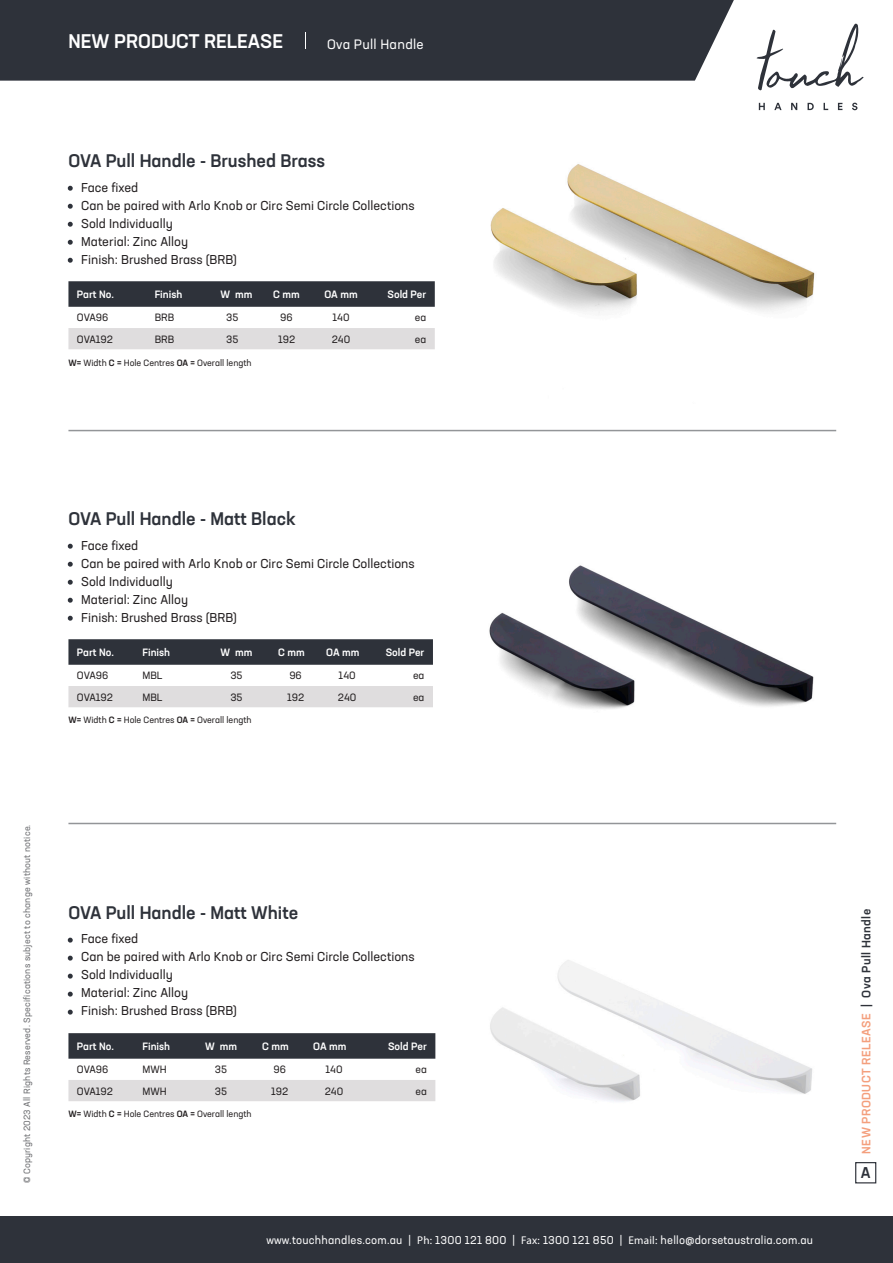
<style>
.page{position:relative;width:893px;height:1263px;background:#fff}
.page>*{position:absolute;margin:0;border:0;box-sizing:border-box;transform-origin:0 0}
.t1{font:500 19.5px "Neusa Next Std";color:#fff}
.Product_Heading{font:500 18px "Neusa Next Std";color:#2e323a}
.t2{font:500 15.45px "Neusa Next Std";color:#2e323a}
.t3{font:13.5px "Neusa Next Std";letter-spacing:.02em;color:#fff}
.t4{font:12.75px "Neusa Next Std";color:#231f20}
.t5{font:500 12px "Neusa Next Std";letter-spacing:.035em;color:#f49f7d}
.t6{font:11.25px "Neusa Next Std";letter-spacing:.02em;color:#fff}
.t7{font:10.5px "Neusa Next Std";color:#231f20}
.Table_Heading{font:500 10.5px "Neusa Next Std";color:#fff}
.t8{font:9px "Neusa Next Std";color:#231f20}
.t9{font:9px "Neusa Next Std";letter-spacing:.02em;color:#6c6d70}
.s1{font-family:"Myriad Pro";color:#2e323a}
.s2{font-weight:500}
.s3{font-family:"Myriad Pro"}
.s4{color:#2e323a}
</style>
<div class="page">
<div style="left:0;top:0;width:734px;height:81px;background:#2e323a"></div>
<svg style="left:305px;top:32px;width:1px;height:16px"></svg>
<div style="left:855px;top:1162px;width:21px;height:21px;border:1px solid #2e323a"></div>
<div style="left:0;top:1216px;width:893px;height:47px;background:#2e323a"></div>
<svg style="left:759px;top:103px;width:6px;height:7px"></svg>
<svg style="left:774px;top:103px;width:7px;height:7px"></svg>
<svg style="left:791px;top:103px;width:6px;height:7px"></svg>
<svg style="left:807px;top:103px;width:7px;height:7px"></svg>
<svg style="left:824px;top:103px;width:4px;height:7px"></svg>
<svg style="left:838px;top:103px;width:4px;height:7px"></svg>
<svg style="left:852px;top:103px;width:5px;height:7px"></svg>
<svg style="left:756px;top:24px;width:108px;height:66px"></svg>
<svg style="left:68px;top:281px;width:367px;height:26px;background:#32363d"></svg>
<div style="left:68px;top:328px;width:367px;height:21px;background:#dfddde"></div>
<svg style="left:68px;top:639px;width:365px;height:26px;background:#32363d"></svg>
<div style="left:68px;top:686px;width:365px;height:21px;background:#dfddde"></div>
<svg style="left:68px;top:1033px;width:367px;height:26px;background:#32363d"></svg>
<div style="left:68px;top:1080px;width:367px;height:21px;background:#dfddde"></div>
<img style="left:489px;top:565px;width:325px;height:144px">
<img style="left:490px;top:164px;width:325px;height:149px">
<img style="left:490px;top:960px;width:322px;height:142px">
<hr style="left:68px;top:430px;width:768px;height:1px;background:#939598">
<hr style="left:68px;top:823px;width:768px;height:1px;background:#939598">
<h1 class="t1" style="left:68px;top:29px;width:216px">NEW PRODUCT RELEASE</h1>
<p class="t3" style="left:327px;top:36px;width:98px">Ova Pull Handle</p>
<p class="Product_Heading" style="left:68px;top:149px;width:258px">OVA Pull Handle - Brushed Brass</p>
<p class="t4" style="left:68px;top:179px;width:71px"><span class="s1">•</span> Face fixed</p>
<p class="t4" style="left:68px;top:197px;width:348px"><span class="s1">•</span> Can be paired with Arlo Knob or Circ Semi Circle Collections</p>
<p class="t4" style="left:68px;top:215px;width:106px"><span class="s1">•</span> Sold Individually</p>
<p class="t4" style="left:68px;top:233px;width:121px"><span class="s1">•</span> Material: Zinc Alloy</p>
<p class="t4" style="left:68px;top:251px;width:170px"><span class="s1">•</span> Finish: Brushed Brass (BRB)</p>
<p class="Table_Heading" style="left:77px;top:288px;width:38px">Part No.</p>
<p class="Table_Heading" style="left:155px;top:288px;width:29px">Finish</p>
<p class="Table_Heading" style="left:221px;top:288px;width:33px">W mm</p>
<p class="Table_Heading" style="left:273px;top:288px;width:28px">C mm</p>
<p class="Table_Heading" style="left:324px;top:288px;width:35px">OA mm</p>
<p class="Table_Heading" style="left:387px;top:288px;width:40px">Sold Per</p>
<p class="t7" style="left:77px;top:311px;width:33px">OVA96</p>
<p class="t7" style="left:155px;top:311px;width:21px">BRB</p>
<p class="t7" style="left:226px;top:311px;width:14px">35</p>
<p class="t7" style="left:280px;top:311px;width:14px">96</p>
<p class="t7" style="left:332px;top:311px;width:19px">140</p>
<p class="t7" style="left:415px;top:311px;width:13px">ea</p>
<p class="t7" style="left:77px;top:332px;width:38px">OVA192</p>
<p class="t7" style="left:155px;top:332px;width:21px">BRB</p>
<p class="t7" style="left:226px;top:332px;width:14px">35</p>
<p class="t7" style="left:278px;top:332px;width:19px">192</p>
<p class="t7" style="left:332px;top:332px;width:20px">240</p>
<p class="t7" style="left:415px;top:332px;width:13px">ea</p>
<p class="t8" style="left:68px;top:357px;width:185px"><span class="s2">W=</span> Width <span class="s2">C =</span> Hole Centres <span class="s2">OA =</span> Overall length</p>
<p class="Product_Heading" style="left:68px;top:507px;width:229px">OVA Pull Handle - Matt Black</p>
<p class="t4" style="left:68px;top:537px;width:71px"><span class="s1">•</span> Face fixed</p>
<p class="t4" style="left:68px;top:555px;width:348px"><span class="s1">•</span> Can be paired with Arlo Knob or Circ Semi Circle Collections</p>
<p class="t4" style="left:68px;top:573px;width:106px"><span class="s1">•</span> Sold Individually</p>
<p class="t4" style="left:68px;top:591px;width:121px"><span class="s1">•</span> Material: Zinc Alloy</p>
<p class="t4" style="left:68px;top:609px;width:170px"><span class="s1">•</span> Finish: Brushed Brass (BRB)</p>
<p class="Table_Heading" style="left:77px;top:646px;width:38px">Part No.</p>
<p class="Table_Heading" style="left:142px;top:646px;width:29px">Finish</p>
<p class="Table_Heading" style="left:221px;top:646px;width:33px">W mm</p>
<p class="Table_Heading" style="left:278px;top:646px;width:28px">C mm</p>
<p class="Table_Heading" style="left:326px;top:646px;width:35px">OA mm</p>
<p class="Table_Heading" style="left:386px;top:646px;width:40px">Sold Per</p>
<p class="t7" style="left:77px;top:669px;width:33px">OVA96</p>
<p class="t7" style="left:142px;top:669px;width:22px">MBL</p>
<p class="t7" style="left:230px;top:669px;width:14px">35</p>
<p class="t7" style="left:289px;top:669px;width:14px">96</p>
<p class="t7" style="left:339px;top:669px;width:19px">140</p>
<p class="t7" style="left:413px;top:669px;width:13px">ea</p>
<p class="t7" style="left:77px;top:690px;width:38px">OVA192</p>
<p class="t7" style="left:142px;top:690px;width:22px">MBL</p>
<p class="t7" style="left:230px;top:690px;width:14px">35</p>
<p class="t7" style="left:287px;top:690px;width:19px">192</p>
<p class="t7" style="left:338px;top:690px;width:20px">240</p>
<p class="t7" style="left:413px;top:690px;width:13px">ea</p>
<p class="t8" style="left:68px;top:714px;width:185px"><span class="s2">W=</span> Width <span class="s2">C =</span> Hole Centres <span class="s2">OA =</span> Overall length</p>
<p class="t9" style="left:22px;top:1183px;width:360px;rotate:-90deg">© Copyright 2023 All Rights Reserved. Specifications subject to change without notice.</p>
<p class="Product_Heading" style="left:68px;top:901px;width:231px">OVA Pull Handle - Matt White</p>
<p class="t4" style="left:68px;top:931px;width:71px"><span class="s1">•</span> Face fixed</p>
<p class="t4" style="left:68px;top:949px;width:348px"><span class="s1">•</span> Can be paired with Arlo Knob or Circ Semi Circle Collections</p>
<p class="t4" style="left:68px;top:967px;width:106px"><span class="s1">•</span> Sold Individually</p>
<p class="t4" style="left:68px;top:985px;width:121px"><span class="s1">•</span> Material: Zinc Alloy</p>
<p class="t4" style="left:68px;top:1003px;width:170px"><span class="s1">•</span> Finish: Brushed Brass (BRB)</p>
<p class="Table_Heading" style="left:77px;top:1039px;width:38px">Part No.</p>
<p class="Table_Heading" style="left:142px;top:1039px;width:29px">Finish</p>
<p class="Table_Heading" style="left:205px;top:1039px;width:33px">W mm</p>
<p class="Table_Heading" style="left:262px;top:1039px;width:28px">C mm</p>
<p class="Table_Heading" style="left:313px;top:1039px;width:35px">OA mm</p>
<p class="Table_Heading" style="left:388px;top:1039px;width:40px">Sold Per</p>
<p class="t7" style="left:77px;top:1063px;width:33px">OVA96</p>
<p class="t7" style="left:142px;top:1063px;width:26px">MWH</p>
<p class="t7" style="left:215px;top:1063px;width:14px">35</p>
<p class="t7" style="left:273px;top:1063px;width:14px">96</p>
<p class="t7" style="left:326px;top:1063px;width:19px">140</p>
<p class="t7" style="left:415px;top:1063px;width:13px">ea</p>
<p class="t7" style="left:77px;top:1084px;width:38px">OVA192</p>
<p class="t7" style="left:142px;top:1084px;width:26px">MWH</p>
<p class="t7" style="left:215px;top:1084px;width:14px">35</p>
<p class="t7" style="left:271px;top:1084px;width:19px">192</p>
<p class="t7" style="left:325px;top:1084px;width:20px">240</p>
<p class="t7" style="left:415px;top:1084px;width:13px">ea</p>
<p class="t8" style="left:68px;top:1108px;width:185px"><span class="s2">W=</span> Width <span class="s2">C =</span> Hole Centres <span class="s2">OA =</span> Overall length</p>
<p class="t6" style="left:266px;top:1233px;width:548px">www.touchhandles.com.au | <span class="s3">Ph:</span> 1300 121 800 | <span class="s3">Fax:</span> 1300 121 850 | <span class="s3">Email:</span> hello@dorsetaustralia.com.au</p>
<p class="t5" style="left:859px;top:1153px;width:246px;rotate:-90deg">NEW PRODUCT RELEASE <span class="s4">| Ova Pull Handle</span></p>
<p class="t2" style="left:861px;top:1163px;width:11px">A</p>
</div>
